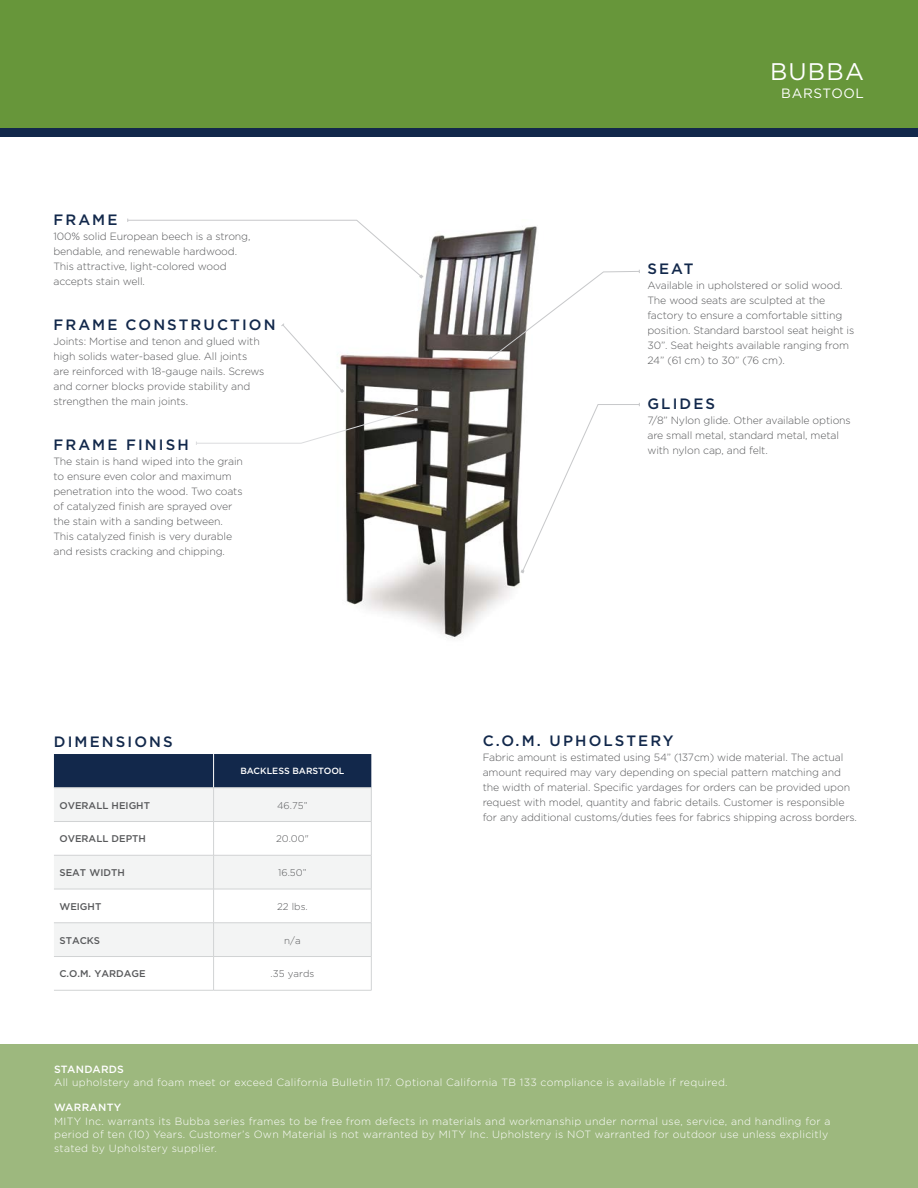
<style>
.page{position:relative;width:918px;height:1188px;background:#fff}
.page>*{position:absolute;margin:0;border:0;box-sizing:border-box;transform-origin:0 0}
.t1{font:24px "Gotham";letter-spacing:.05em;color:#fff}
.t2{font:500 15px "Gotham";letter-spacing:.14em;color:#12284b}
.t3{font:13.5px "Gotham";letter-spacing:.05em;color:#fff}
.t4{font:300 10.5px/15px "Gotham";letter-spacing:-.01em;color:#58595b}
.t5{font:300 10.5px/13.5px "Gotham";letter-spacing:.03em;color:#fff}
.t6{font:500 10.5px "Gotham";letter-spacing:.03em;color:#fff}
.t7{font:500 9.75px "Gotham";color:#58595b}
.t8{font:300 9.75px "Gotham";color:#58595b}
.t9{font:500 9px "Gotham";color:#fff}
</style>
<div class="page">
<div style="left:0;top:0;width:918px;height:129px;background:#67963a"></div>
<div style="left:0;top:128px;width:918px;height:9px;background:#12284b"></div>
<img style="left:344px;top:226px;width:193px;height:412px">
<svg style="left:127px;top:219px;width:296px;height:60px"></svg>
<svg style="left:488px;top:270px;width:152px;height:91px"></svg>
<svg style="left:521px;top:403px;width:119px;height:170px"></svg>
<svg style="left:281px;top:323px;width:63px;height:70px"></svg>
<svg style="left:196px;top:408px;width:222px;height:37px"></svg>
<svg style="left:54px;top:754px;width:317px;height:67px"></svg>
<svg style="left:54px;top:856px;width:317px;height:100px"></svg>
<hr style="left:213px;top:754px;width:1px;height:34px;background:#fff">
<hr style="left:213px;top:822px;width:1px;height:33px;background:#d1d3d4">
<hr style="left:371px;top:822px;width:1px;height:33px;background:#d1d3d4">
<hr style="left:54px;top:788px;width:160px;height:1px;background:#d1d3d4">
<hr style="left:54px;top:855px;width:160px;height:1px;background:#d1d3d4">
<hr style="left:214px;top:788px;width:158px;height:1px;background:#d1d3d4">
<hr style="left:214px;top:855px;width:158px;height:1px;background:#d1d3d4">
<hr style="left:213px;top:788px;width:1px;height:33px;background:#d1d3d4">
<hr style="left:213px;top:855px;width:1px;height:34px;background:#d1d3d4">
<hr style="left:371px;top:788px;width:1px;height:33px;background:#d1d3d4">
<hr style="left:371px;top:855px;width:1px;height:34px;background:#d1d3d4">
<hr style="left:54px;top:821px;width:160px;height:1px;background:#d1d3d4">
<hr style="left:54px;top:889px;width:160px;height:1px;background:#d1d3d4">
<hr style="left:214px;top:821px;width:158px;height:1px;background:#d1d3d4">
<hr style="left:214px;top:889px;width:158px;height:1px;background:#d1d3d4">
<hr style="left:213px;top:889px;width:1px;height:34px;background:#d1d3d4">
<hr style="left:371px;top:889px;width:1px;height:34px;background:#d1d3d4">
<hr style="left:54px;top:923px;width:160px;height:1px;background:#d1d3d4">
<hr style="left:54px;top:956px;width:160px;height:1px;background:#d1d3d4">
<hr style="left:214px;top:923px;width:158px;height:1px;background:#d1d3d4">
<hr style="left:214px;top:956px;width:158px;height:1px;background:#d1d3d4">
<hr style="left:213px;top:923px;width:1px;height:33px;background:#d1d3d4">
<hr style="left:213px;top:957px;width:1px;height:33px;background:#d1d3d4">
<hr style="left:371px;top:923px;width:1px;height:33px;background:#d1d3d4">
<hr style="left:371px;top:957px;width:1px;height:33px;background:#d1d3d4">
<hr style="left:54px;top:990px;width:160px;height:1px;background:#d1d3d4">
<hr style="left:214px;top:990px;width:158px;height:1px;background:#d1d3d4">
<div style="left:0;top:1044px;width:918px;height:144px;background:#9db87e"></div>
<h2 class="t2" style="left:53px;top:210px;width:66px">FRAME</h2>
<p class="t4" style="left:53px;top:228px;width:199px">100% solid European beech is a strong, bendable, and renewable hardwood.<br>This attractive, light-colored wood accepts stain well.</p>
<h2 class="t2" style="left:53px;top:315px;width:224px">FRAME CONSTRUCTION</h2>
<p class="t4" style="left:53px;top:333px;width:213px">Joints: Mortise and tenon and glued with high solids water-based glue. All joints are reinforced with 18-gauge nails. Screws and corner blocks provide stability and strengthen the main joints.</p>
<h2 class="t2" style="left:53px;top:435px;width:137px">FRAME FINISH</h2>
<p class="t4" style="left:53px;top:453px;width:191px">The stain is hand wiped into the grain to ensure even color and maximum penetration into the wood. Two coats of catalyzed finish are sprayed over the stain with a sanding between.<br>This catalyzed finish is very durable and resists cracking and chipping.</p>
<h2 class="t2" style="left:54px;top:731px;width:120px">DIMENSIONS</h2>
<p class="t9" style="left:240px;top:765px;width:106px">BACKLESS BARSTOOL</p>
<p class="t7" style="left:59px;top:799px;width:92px">OVERALL HEIGHT</p>
<p class="t8" style="left:277px;top:799px;width:32px">46.75”</p>
<p class="t7" style="left:59px;top:832px;width:88px">OVERALL DEPTH</p>
<p class="t8" style="left:276px;top:833px;width:34px">20.00"</p>
<p class="t7" style="left:59px;top:866px;width:67px">SEAT WIDTH</p>
<p class="t8" style="left:278px;top:866px;width:30px">16.50”</p>
<p class="t7" style="left:59px;top:900px;width:43px">WEIGHT</p>
<p class="t8" style="left:277px;top:900px;width:32px">22 lbs.</p>
<p class="t7" style="left:59px;top:934px;width:42px">STACKS</p>
<p class="t8" style="left:284px;top:934px;width:18px">n/a</p>
<p class="t7" style="left:59px;top:967px;width:88px">C.O.M. YARDAGE</p>
<p class="t8" style="left:271px;top:968px;width:45px">.35 yards</p>
<h1 class="t1" style="left:770px;top:56px;width:95px">BUBBA</h1>
<p class="t3" style="left:781px;top:85px;width:84px">BARSTOOL</p>
<h2 class="t2" style="left:647px;top:259px;width:48px">SEAT</h2>
<p class="t4" style="left:647px;top:278px;width:208px">Available in upholstered or solid wood.<br>The wood seats are sculpted at the factory to ensure a comfortable sitting position. Standard barstool seat height is 30”. Seat heights available ranging from 24” (61 cm) to 30” (76 cm).</p>
<h2 class="t2" style="left:647px;top:394px;width:69px">GLIDES</h2>
<p class="t4" style="left:647px;top:413px;width:205px">7/8” Nylon glide. Other available options are small metal, standard metal, metal with nylon cap, and felt.</p>
<h2 class="t2" style="left:483px;top:731px;width:193px">C.O.M. UPHOLSTERY</h2>
<p class="t4" style="left:483px;top:750px;width:376px">Fabric amount is estimated using 54” (137cm) wide material. The actual amount required may vary depending on special pattern matching and the width of material. Specific yardages for orders can be provided upon request with model, quantity and fabric details. Customer is responsible for any additional customs/duties fees for fabrics shipping across borders.</p>
<p class="t6" style="left:54px;top:1062px;width:71px">STANDARDS</p>
<p class="t5" style="left:54px;top:1075px;width:675px">All upholstery and foam meet or exceed California Bulletin 117. Optional California TB 133 compliance is available if required.</p>
<p class="t6" style="left:54px;top:1101px;width:69px">WARRANTY</p>
<p class="t5" style="left:54px;top:1114px;width:778px">MITY Inc. warrants its Bubba series frames to be free from defects in materials and workmanship under normal use, service, and handling for a period of ten (10) Years. Customer’s Own Material is not warranted by MITY Inc. Upholstery is NOT warranted for outdoor use unless explicitly stated by Upholstery supplier.</p>
</div>
